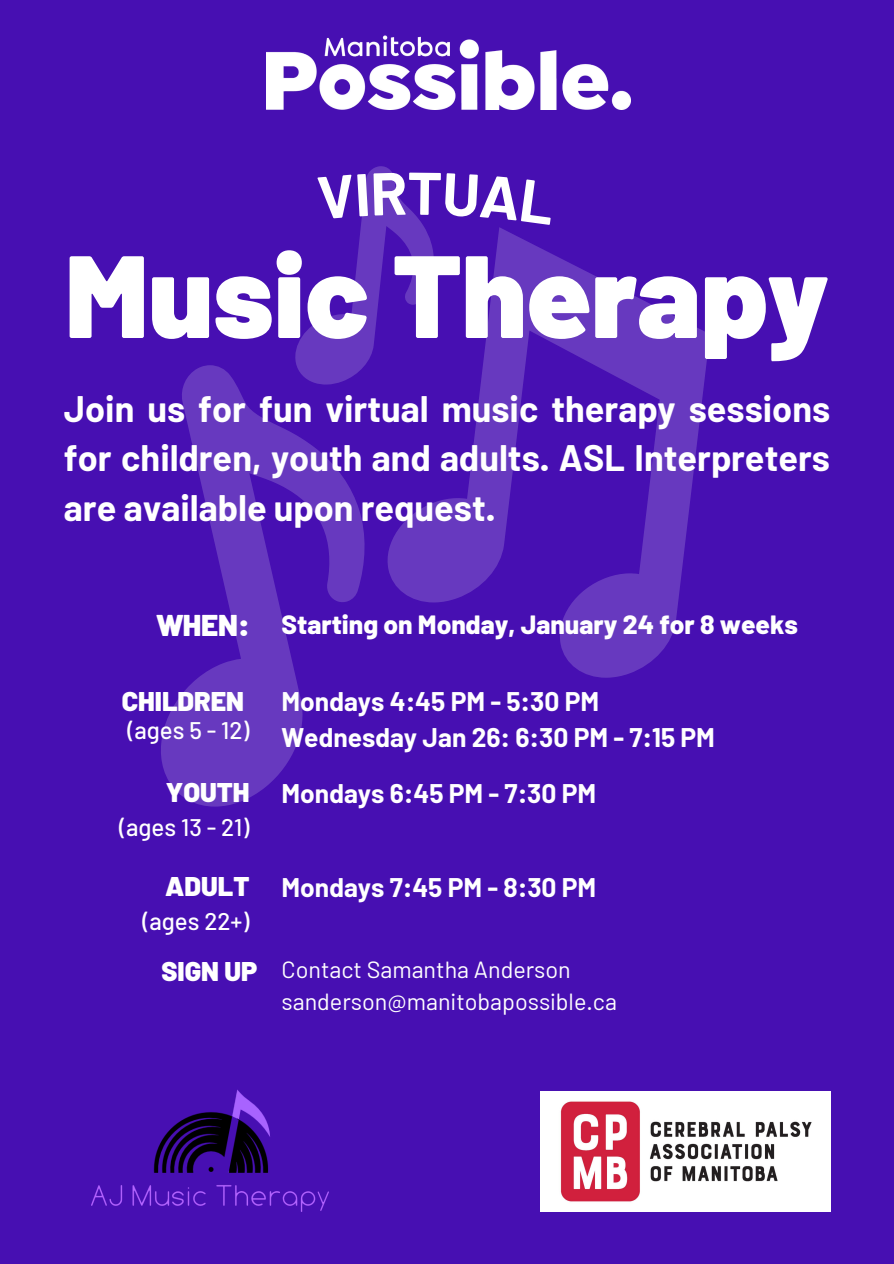
<style>
.page{position:relative;width:894px;height:1264px;background:#fff}
.page>*{position:absolute;margin:0;border:0;box-sizing:border-box;transform-origin:0 0}
.t1{font:900 116.7px "Barlow";color:#fff}
.t2{font:700 36px/49.5px "Barlow";color:#fff;text-align:justify}
.t3{font:900 30px "Barlow";color:#fff}
.t4{font:900 27px "Barlow";color:#fff}
.t5{font:700 26.4px "Barlow";color:#fff}
.t6{font:800 26.4px "Barlow";color:#fff}
.t7{font:500 24px "Barlow";color:#fff}
.t8{font:23.4px/32.5px "Barlow";color:#fff}
</style>
<div class="page">
<div style="left:0;top:0;width:893px;height:1263px;background:#470fb2"></div>
<svg style="left:387px;top:255px;width:322px;height:422px"></svg>
<svg style="left:161px;top:365px;width:204px;height:441px"></svg>
<img style="left:540px;top:1091px;width:290px;height:120px">
<img style="left:266px;top:35px;width:364px;height:75px">
<img style="left:92px;top:1089px;width:236px;height:123px">
<svg style="left:292px;top:166px;width:263px;height:219px"></svg>
<p class="t1" style="left:65px;top:221px;width:765px">Music Therapy</p>
<p class="t2" style="left:64px;top:382px;width:767px">Join us for fun virtual music therapy sessions for children, youth and adults. ASL Interpreters are available upon request.</p>
<p class="t3" style="left:157px;top:606px;width:94px">WHEN:</p>
<p class="t6" style="left:281px;top:608px;width:518px">Starting on Monday, January 24 for 8 weeks</p>
<p class="t4" style="left:122px;top:683px;width:124px">CHILDREN</p>
<p class="t7" style="left:127px;top:715px;width:123px">(ages 5 - 12)</p>
<p class="t4" style="left:166px;top:775px;width:85px">YOUTH</p>
<p class="t7" style="left:119px;top:811px;width:132px">(ages 13 - 21)</p>
<p class="t4" style="left:165px;top:869px;width:86px">ADULT</p>
<p class="t7" style="left:142px;top:906px;width:108px">(ages 22+)</p>
<p class="t4" style="left:161px;top:954px;width:97px">SIGN UP</p>
<p class="t5" style="left:281px;top:685px;width:319px">Mondays 4:45 PM - 5:30 PM</p>
<p class="t5" style="left:281px;top:721px;width:435px">Wednesday Jan 26: 6:30 PM - 7:15 PM</p>
<p class="t5" style="left:281px;top:776px;width:316px">Mondays 6:45 PM - 7:30 PM</p>
<p class="t5" style="left:281px;top:870px;width:316px">Mondays 7:45 PM - 8:30 PM</p>
<p class="t8" style="left:281px;top:951px;width:337px">Contact Samantha Anderson sanderson@manitobapossible.ca</p>
</div>
